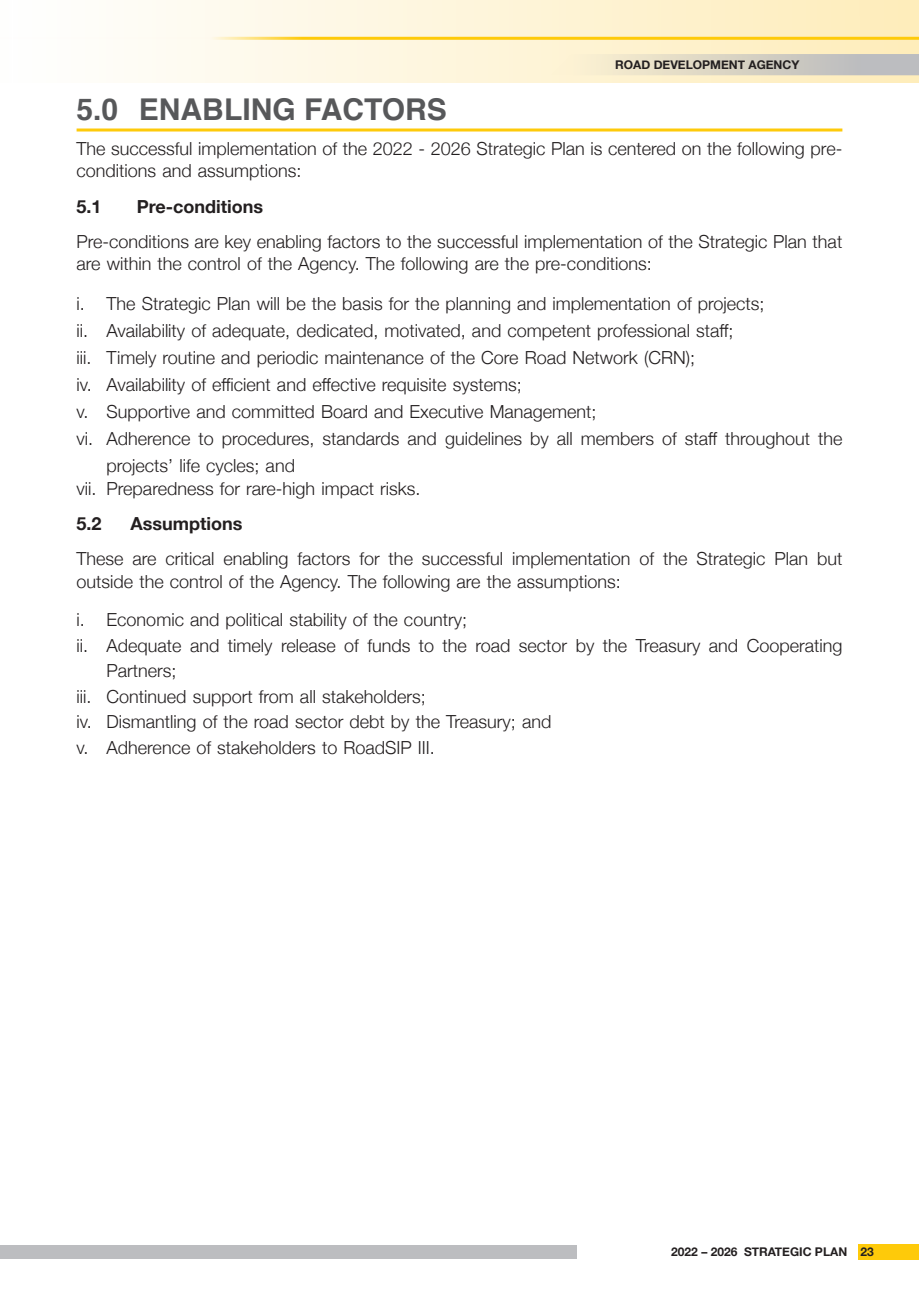
<style>
.page{position:relative;width:919px;height:1289px;background:#fff}
.page>*{position:absolute;margin:0;border:0;box-sizing:border-box;transform-origin:0 0}
.Heading_1{font:700 30px "Helvetica";color:#57585a}
.List_Paragraph{font:300 18px/27px "Helvetica Neue";color:#231f20}
.No_Spacing{font:300 18px/22.5px "Helvetica Neue";color:#231f20}
.Heading_2{font:700 18px "Helvetica Neue";color:#231f20}
.t1{font:700 12px "Helvetica Neue";color:#231f20}
</style>
<div class="page">
<div style="left:858px;top:1244px;width:60px;height:15px;background:#feca0a"></div>
<div style="left:0;top:1245px;width:13px;height:13px;background:#bcbdc0"></div>
<div style="left:12px;top:1245px;width:564px;height:13px;background:#bcbdc0"></div>
<div style="left:14px;top:0;width:904px;height:83px;background:linear-gradient(to right,#fefefe,#feecb8)"></div>
<hr style="left:13px;top:37px;width:905px;height:3px;background:#feca0a">
<svg style="left:549px;top:54px;width:369px;height:21px;background:#d9d4c5"></svg>
<hr style="left:77px;top:128px;width:765px;height:3px;background:#feca0a">
<p class="t1" style="left:615px;top:56px;width:186px">ROAD DEVELOPMENT AGENCY</p>
<p class="Heading_1" style="left:77px;top:86px;width:372px">5.0 ENABLING FACTORS</p>
<p class="No_Spacing" style="left:77px;top:136px;width:767px">The successful implementation of the 2022 - 2026 Strategic Plan is centered on the following pre&shy;conditions and assumptions:</p>
<p class="Heading_2" style="left:77px;top:192px;width:27px">5.1</p>
<p class="Heading_2" style="left:137px;top:192px;width:128px">Pre-conditions</p>
<p class="No_Spacing" style="left:77px;top:229px;width:767px">Pre-conditions are key enabling factors to the successful implementation of the Strategic Plan that are within the control of the Agency. The following are the pre-conditions:</p>
<p class="List_Paragraph" style="left:77px;top:289px;width:689px">i. The Strategic Plan will be the basis for the planning and implementation of projects;</p>
<p class="List_Paragraph" style="left:77px;top:316px;width:658px">ii. Availability of adequate, dedicated, motivated, and competent professional staff;</p>
<p class="List_Paragraph" style="left:77px;top:343px;width:620px">iii. Timely routine and periodic maintenance of the Core Road Network (CRN);</p>
<p class="List_Paragraph" style="left:77px;top:370px;width:446px">iv. Availability of efficient and effective requisite systems;</p>
<p class="List_Paragraph" style="left:77px;top:397px;width:521px">v. Supportive and committed Board and Executive Management;</p>
<p class="List_Paragraph" style="left:107px;top:424px;width:737px;text-indent:-30px">vi. Adherence to procedures, standards and guidelines by all members of staff throughout the projects’ life cycles; and</p>
<p class="List_Paragraph" style="left:77px;top:473px;width:345px">vii. Preparedness for rare-high impact risks.</p>
<p class="Heading_2" style="left:77px;top:509px;width:27px">5.2</p>
<p class="Heading_2" style="left:131px;top:509px;width:113px">Assumptions</p>
<p class="No_Spacing" style="left:77px;top:546px;width:767px">These are critical enabling factors for the successful implementation of the Strategic Plan but outside the control of the Agency. The following are the assumptions:</p>
<p class="List_Paragraph" style="left:77px;top:605px;width:392px">i. Economic and political stability of the country;</p>
<p class="List_Paragraph" style="left:107px;top:631px;width:737px;line-height:25.5px;text-indent:-30px">ii. Adequate and timely release of funds to the road sector by the Treasury and Cooperating<br>Partners;</p>
<p class="List_Paragraph" style="left:77px;top:681px;width:351px">iii. Continued support from all stakeholders;</p>
<p class="List_Paragraph" style="left:77px;top:707px;width:476px">iv. Dismantling of the road sector debt by the Treasury; and</p>
<p class="List_Paragraph" style="left:77px;top:732px;width:360px">v. Adherence of stakeholders to RoadSIP III.</p>
<p class="t1" style="left:671px;top:1242px;width:204px">2022 – 2026 STRATEGIC PLAN 23</p>
</div>
